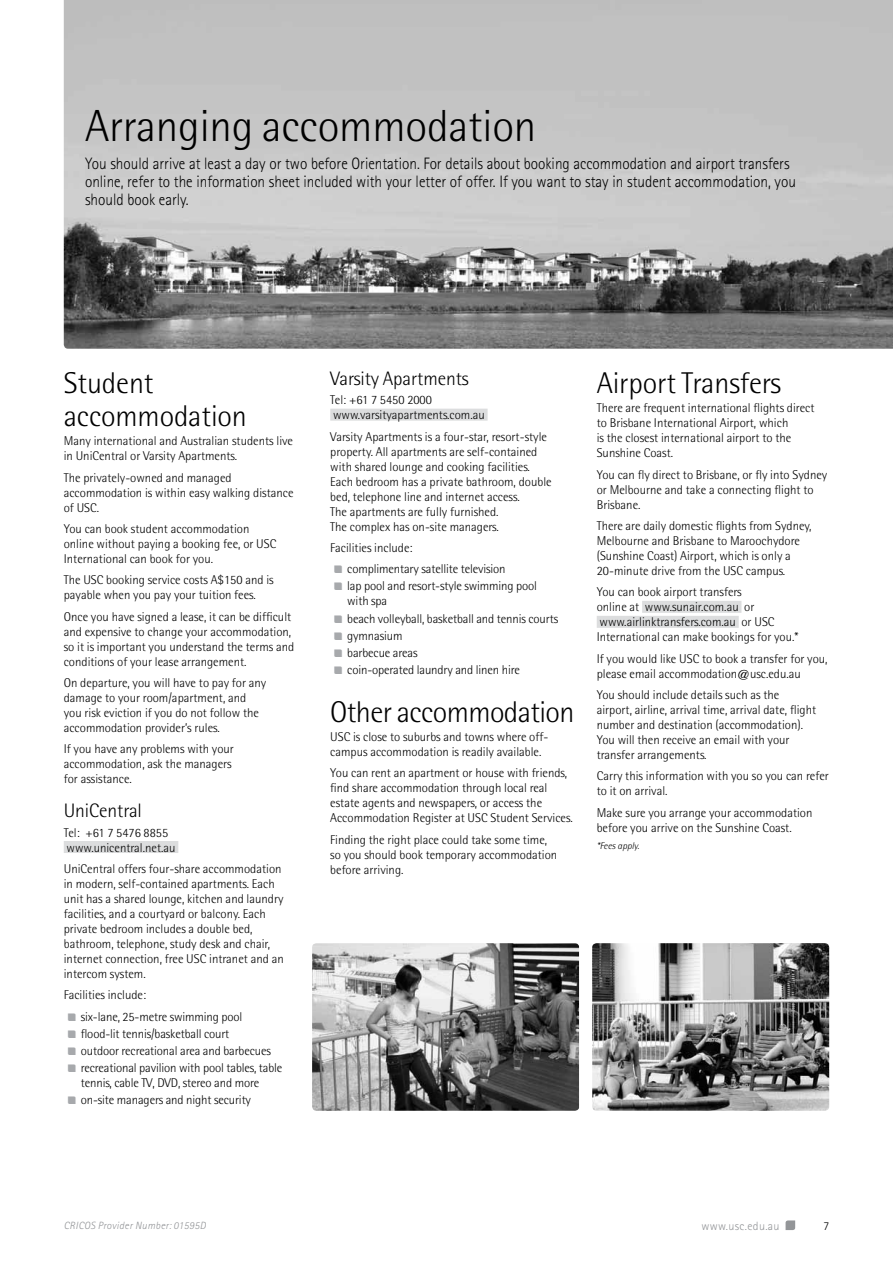
<style>
.page{position:relative;width:893px;height:1263px;background:#fff}
.page>*{position:absolute;margin:0;border:0;box-sizing:border-box;transform-origin:0 0}
.t1{font:300 45px "Rotis Semi Sans";letter-spacing:-.005em;color:#000}
.t2{font:300 30px/33px "Rotis Semi Sans";letter-spacing:-.005em;color:#000}
.t3{font:300 19.5px "Rotis Semi Sans";letter-spacing:-.005em;color:#000}
.t4{font:300 16.5px/18px "Rotis Sans Serif";color:#000;scale:.92 1}
.t5{font:300 12.75px/15px "Rotis Semi Sans";color:#000}
.t6{font:300 12px "Rotis Sans Serif";letter-spacing:.03em;color:#939598}
.t7{font:300 12px "Rotis Sans Serif";color:#000}
.t8{font:italic 300 10.5px "Rotis Sans Serif";letter-spacing:.03em;color:#939598}
.t9{font:italic 300 9.75px "Rotis Semi Sans";color:#000}
.s1{font-family:"mysteryobject";font-weight:400;font-size:12px;color:#a7a9ac}
</style>
<div class="page">
<img style="left:64px;top:0;width:829px;height:349px">
<div style="left:330px;top:409px;width:158px;height:12px;background:#dcddde"></div>
<div style="left:64px;top:841px;width:114px;height:12px;background:#dcddde"></div>
<img style="left:312px;top:943px;width:267px;height:168px">
<img style="left:592px;top:943px;width:237px;height:168px">
<div style="left:642px;top:601px;width:99px;height:12px;background:#dcddde"></div>
<div style="left:597px;top:616px;width:142px;height:12px;background:#dcddde"></div>
<svg style="left:786px;top:1220px;width:9px;height:10px"></svg>
<h1 class="t1" style="left:85px;top:100px;width:453px">Arranging accommodation</h1>
<p class="t4" style="left:85px;top:155px;width:774px">You should arrive at least a day or two before Orientation. For details about booking accommodation and airport transfers online, refer to the information sheet included with your letter of offer. If you want to stay in student accommodation, you should book early.</p>
<h2 class="t2" style="left:64px;top:366px;width:185px">Student accommodation</h2>
<p class="t5" style="left:64px;top:433px;width:231px">Many international and Australian students live in UniCentral or Varsity Apartments.</p>
<p class="t5" style="left:64px;top:470px;width:231px">The privately-owned and managed accommodation is within easy walking distance of USC.</p>
<p class="t5" style="left:64px;top:521px;width:214px">You can book student accommodation online without paying a booking fee, or USC<br>International can book for you.</p>
<p class="t5" style="left:64px;top:572px;width:211px">The USC booking service costs A$150 and is payable when you pay your tuition fees.</p>
<p class="t5" style="left:64px;top:609px;width:232px">Once you have signed a lease, it can be difficult and expensive to change your accommodation, so it is important you understand the terms and conditions of your lease arrangement.</p>
<p class="t5" style="left:64px;top:675px;width:204px">On departure, you will have to pay for any damage to your room/apartment, and you risk eviction if you do not follow the accommodation provider’s rules.</p>
<p class="t5" style="left:64px;top:742px;width:172px">If you have any problems with your accommodation, ask the managers for assistance.</p>
<h3 class="t3" style="left:64px;top:799px;width:80px">UniCentral</h3>
<p class="t5" style="left:64px;top:825px;width:113px">Tel: +61 7 5476 8855 www.unicentral.net.au</p>
<p class="t5" style="left:64px;top:861px;width:221px">UniCentral offers four-share accommodation in modern, self-contained apartments. Each unit has a shared lounge, kitchen and laundry facilities, and a courtyard or balcony. Each private bedroom includes a double bed, bathroom, telephone, study desk and chair, internet connection, free USC intranet and an intercom system.</p>
<p class="t5" style="left:64px;top:987px;width:84px">Facilities include:</p>
<p class="t5" style="left:68px;top:1009px;width:176px"><span class="s1">•</span> six-lane, 25-metre swimming pool</p>
<p class="t5" style="left:68px;top:1026px;width:163px"><span class="s1">•</span> flood-lit tennis/basketball court</p>
<p class="t5" style="left:68px;top:1043px;width:204px"><span class="s1">•</span> outdoor recreational area and barbecues</p>
<p class="t5" style="left:81px;top:1060px;width:203px;text-indent:-13px"><span class="s1">•</span> recreational pavilion with pool tables, table tennis, cable TV, DVD, stereo and more</p>
<p class="t5" style="left:68px;top:1092px;width:185px"><span class="s1">•</span> on-site managers and night security</p>
<h3 class="t3" style="left:330px;top:367px;width:140px">Varsity Apartments</h3>
<p class="t5" style="left:330px;top:392px;width:156px">Tel: +61 7 5450 2000 www.varsityapartments.com.au</p>
<p class="t5" style="left:330px;top:429px;width:223px">Varsity Apartments is a four-star, resort-style property. All apartments are self-contained with shared lounge and cooking facilities.<br>Each bedroom has a private bathroom, double bed, telephone line and internet access.<br>The apartments are fully furnished.<br>The complex has on-site managers.</p>
<p class="t5" style="left:330px;top:540px;width:84px">Facilities include:</p>
<p class="t5" style="left:334px;top:561px;width:173px"><span class="s1">•</span> complimentary satellite television</p>
<p class="t5" style="left:347px;top:579px;width:191px;text-indent:-13px"><span class="s1">•</span> lap pool and resort-style swimming pool with spa</p>
<p class="t5" style="left:334px;top:611px;width:225px"><span class="s1">•</span> beach volleyball, basketball and tennis courts</p>
<p class="t5" style="left:334px;top:628px;width:70px"><span class="s1">•</span> gymnasium</p>
<p class="t5" style="left:334px;top:645px;width:85px"><span class="s1">•</span> barbecue areas</p>
<p class="t5" style="left:334px;top:662px;width:187px"><span class="s1">•</span> coin-operated laundry and linen hire</p>
<h2 class="t2" style="left:330px;top:695px;width:246px">Other accommodation</h2>
<p class="t5" style="left:330px;top:729px;width:220px">USC is close to suburbs and towns where off&shy;campus accommodation is readily available.</p>
<p class="t5" style="left:330px;top:766px;width:244px">You can rent an apartment or house with friends, find share accommodation through local real estate agents and newspapers, or access the Accommodation Register at USC Student Services.</p>
<p class="t5" style="left:330px;top:832px;width:229px">Finding the right place could take some time, so you should book temporary accommodation before arriving.</p>
<h2 class="t2" style="left:597px;top:366px;width:186px">Airport Transfers</h2>
<p class="t5" style="left:597px;top:400px;width:219px">There are frequent international flights direct to Brisbane International Airport, which<br>is the closest international airport to the Sunshine Coast.</p>
<p class="t5" style="left:597px;top:467px;width:232px">You can fly direct to Brisbane, or fly into Sydney or Melbourne and take a connecting flight to<br>Brisbane.</p>
<p class="t5" style="left:597px;top:518px;width:216px">There are daily domestic flights from Sydney, Melbourne and Brisbane to Maroochydore (Sunshine Coast) Airport, which is only a 20-minute drive from the USC campus.</p>
<p class="t5" style="left:597px;top:584px;width:203px">You can book airport transfers<br>online at www.sunair.com.au or www.airlinktransfers.com.au or USC International can make bookings for you.*</p>
<p class="t5" style="left:597px;top:651px;width:232px">If you would like USC to book a transfer for you, please email accommodation@usc.edu.au</p>
<p class="t5" style="left:597px;top:687px;width:221px">You should include details such as the airport, airline, arrival time, arrival date, flight number and destination (accommodation).<br>You will then receive an email with your transfer arrangements.</p>
<p class="t5" style="left:597px;top:769px;width:234px">Carry this information with you so you can refer to it on arrival.</p>
<p class="t5" style="left:597px;top:805px;width:217px">Make sure you arrange your accommodation before you arrive on the Sunshine Coast.</p>
<p class="t9" style="left:597px;top:840px;width:44px">*Fees apply.</p>
<p class="t8" style="left:64px;top:1219px;width:144px">CRICOS Provider Number: 01595D</p>
<p class="t6" style="left:701px;top:1219px;width:80px">www.usc.edu.au</p>
<p class="t7" style="left:823px;top:1219px;width:7px">7</p>
</div>
